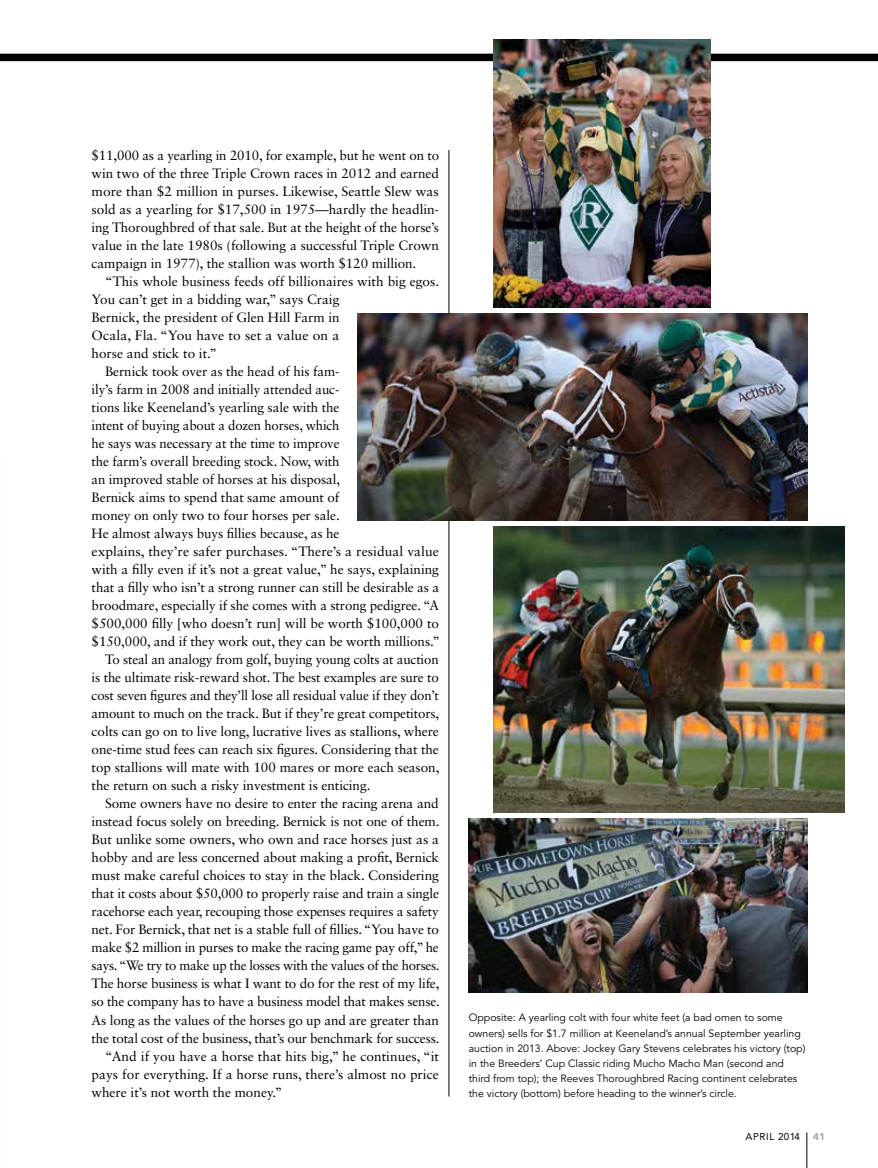
<style>
.page{position:relative;width:878px;height:1168px;background:#fff}
.page>*{position:absolute;margin:0;border:0;box-sizing:border-box;transform-origin:0 0}
.t1{font:13.5px/18px "Sabon LT Std";letter-spacing:-.005em;color:#000;text-align:justify}
.t2{font:10.5px/15px "Avenir LT Std";color:#000}
.t3{font:9.9px "Avenir LT Std";letter-spacing:.05em;color:#000}
.t4{font:900 9.9px "Avenir LT Std";color:#a7a9ac}
</style>
<div class="page">
<img style="left:494px;top:526px;width:350px;height:287px">
<img style="left:468px;top:819px;width:339px;height:173px">
<div style="left:0;top:54px;width:878px;height:7px;background:#000"></div>
<hr style="left:448px;top:150px;width:1px;height:946px;background:#000">
<hr style="left:806px;top:1132px;width:1px;height:36px;background:#000">
<img style="left:494px;top:39px;width:216px;height:268px">
<img style="left:357px;top:313px;width:450px;height:207px">
<p class="t1" style="left:92px;top:146px;width:349px">$11,000 as a yearling in 2010, for example, but he went on to win two of the three Triple Crown races in 2012 and earned more than $2 million in purses. Likewise, Seattle Slew was sold as a yearling for $17,500 in 1975—hardly the headlin&shy;ing Thoroughbred of that sale. But at the height of the horse’s value in the late 1980s (following a successful Triple Crown campaign in 1977), the stallion was worth $120 million.</p>
<p class="t1" style="left:105px;top:272px;width:335px">“This whole business feeds off billionaires with big egos.</p>
<p class="t1" style="left:92px;top:290px;width:249px">You can’t get in a bidding war,” says Craig</p>
<p class="t1" style="left:92px;top:308px;width:249px">Bernick, the president of Glen Hill Farm in</p>
<p class="t1" style="left:92px;top:326px;width:249px">Ocala, Fla. “You have to set a value on a</p>
<p class="t1" style="left:92px;top:344px;width:127px">horse and stick to it.”</p>
<p class="t1" style="left:105px;top:362px;width:236px">Bernick took over as the head of his fam-</p>
<p class="t1" style="left:92px;top:380px;width:249px">ily’s farm in 2008 and initially attended auc-</p>
<p class="t1" style="left:92px;top:398px;width:249px">tions like Keeneland’s yearling sale with the</p>
<p class="t1" style="left:92px;top:416px;width:249px">intent of buying about a dozen horses, which</p>
<p class="t1" style="left:92px;top:434px;width:249px">he says was necessary at the time to improve</p>
<p class="t1" style="left:92px;top:452px;width:249px">the farm’s overall breeding stock. Now, with</p>
<p class="t1" style="left:92px;top:470px;width:250px">an improved stable of horses at his disposal,</p>
<p class="t1" style="left:92px;top:488px;width:249px">Bernick aims to spend that same amount of</p>
<p class="t1" style="left:92px;top:506px;width:250px">money on only two to four horses per sale.</p>
<p class="t1" style="left:92px;top:524px;width:249px">He almost always buys fillies because, as he</p>
<p class="t1" style="left:92px;top:542px;width:349px">explains, they’re safer purchases. “There’s a residual value</p>
<p class="t1" style="left:92px;top:560px;width:349px">with a filly even if it’s not a great value,” he says, explaining</p>
<p class="t1" style="left:92px;top:578px;width:349px">that a filly who isn’t a strong runner can still be desirable as a</p>
<p class="t1" style="left:92px;top:596px;width:349px">broodmare, especially if she comes with a strong pedigree. “A</p>
<p class="t1" style="left:92px;top:614px;width:349px">$500,000 filly [who doesn’t run] will be worth $100,000 to</p>
<p class="t1" style="left:92px;top:632px;width:350px">$150,000, and if they work out, they can be worth millions.”</p>
<p class="t1" style="left:105px;top:650px;width:335px">To steal an analogy from golf, buying young colts at auction</p>
<p class="t1" style="left:92px;top:668px;width:349px">is the ultimate risk-reward shot. The best examples are sure to</p>
<p class="t1" style="left:92px;top:686px;width:349px">cost seven figures and they’ll lose all residual value if they don’t</p>
<p class="t1" style="left:92px;top:704px;width:349px">amount to much on the track. But if they’re great competitors,</p>
<p class="t1" style="left:92px;top:722px;width:349px">colts can go on to live long, lucrative lives as stallions, where</p>
<p class="t1" style="left:92px;top:740px;width:349px">one-time stud fees can reach six figures. Considering that the</p>
<p class="t1" style="left:92px;top:758px;width:349px">top stallions will mate with 100 mares or more each season,</p>
<p class="t1" style="left:92px;top:776px;width:280px">the return on such a risky investment is enticing.</p>
<p class="t1" style="left:105px;top:794px;width:335px">Some owners have no desire to enter the racing arena and</p>
<p class="t1" style="left:92px;top:812px;width:349px">instead focus solely on breeding. Bernick is not one of them.</p>
<p class="t1" style="left:92px;top:830px;width:349px">But unlike some owners, who own and race horses just as a</p>
<p class="t1" style="left:92px;top:848px;width:349px">hobby and are less concerned about making a profit, Bernick</p>
<p class="t1" style="left:92px;top:866px;width:349px">must make careful choices to stay in the black. Considering</p>
<p class="t1" style="left:92px;top:884px;width:349px">that it costs about $50,000 to properly raise and train a single</p>
<p class="t1" style="left:92px;top:902px;width:349px">racehorse each year, recouping those expenses requires a safety</p>
<p class="t1" style="left:92px;top:920px;width:349px">net. For Bernick, that net is a stable full of fillies. “You have to</p>
<p class="t1" style="left:92px;top:938px;width:349px">make $2 million in purses to make the racing game pay off,” he</p>
<p class="t1" style="left:92px;top:956px;width:349px">says. “We try to make up the losses with the values of the horses.</p>
<p class="t1" style="left:92px;top:974px;width:349px">The horse business is what I want to do for the rest of my life,</p>
<p class="t1" style="left:92px;top:992px;width:349px">so the company has to have a business model that makes sense.</p>
<p class="t1" style="left:92px;top:1010px;width:349px">As long as the values of the horses go up and are greater than</p>
<p class="t1" style="left:92px;top:1028px;width:349px">the total cost of the business, that’s our benchmark for success.</p>
<p class="t1" style="left:105px;top:1046px;width:335px">“And if you have a horse that hits big,” he continues, “it</p>
<p class="t1" style="left:92px;top:1064px;width:349px">pays for everything. If a horse runs, there’s almost no price</p>
<p class="t1" style="left:92px;top:1082px;width:192px">where it’s not worth the money.”</p>
<p class="t2" style="left:468px;top:1010px;width:338px">Opposite: A yearling colt with four white feet (a bad omen to some owners) sells for $1.7 million at Keeneland’s annual September yearling auction in 2013. Above: Jockey Gary Stevens celebrates his victory (top) in the Breeders’ Cup Classic riding Mucho Macho Man (second and third from top); the Reeves Thoroughbred Racing continent celebrates the victory (bottom) before heading to the winner’s circle.</p>
<p class="t3" style="left:745px;top:1130px;width:56px">APRIL 2014</p>
<p class="t4" style="left:813px;top:1130px;width:13px">41</p>
</div>
